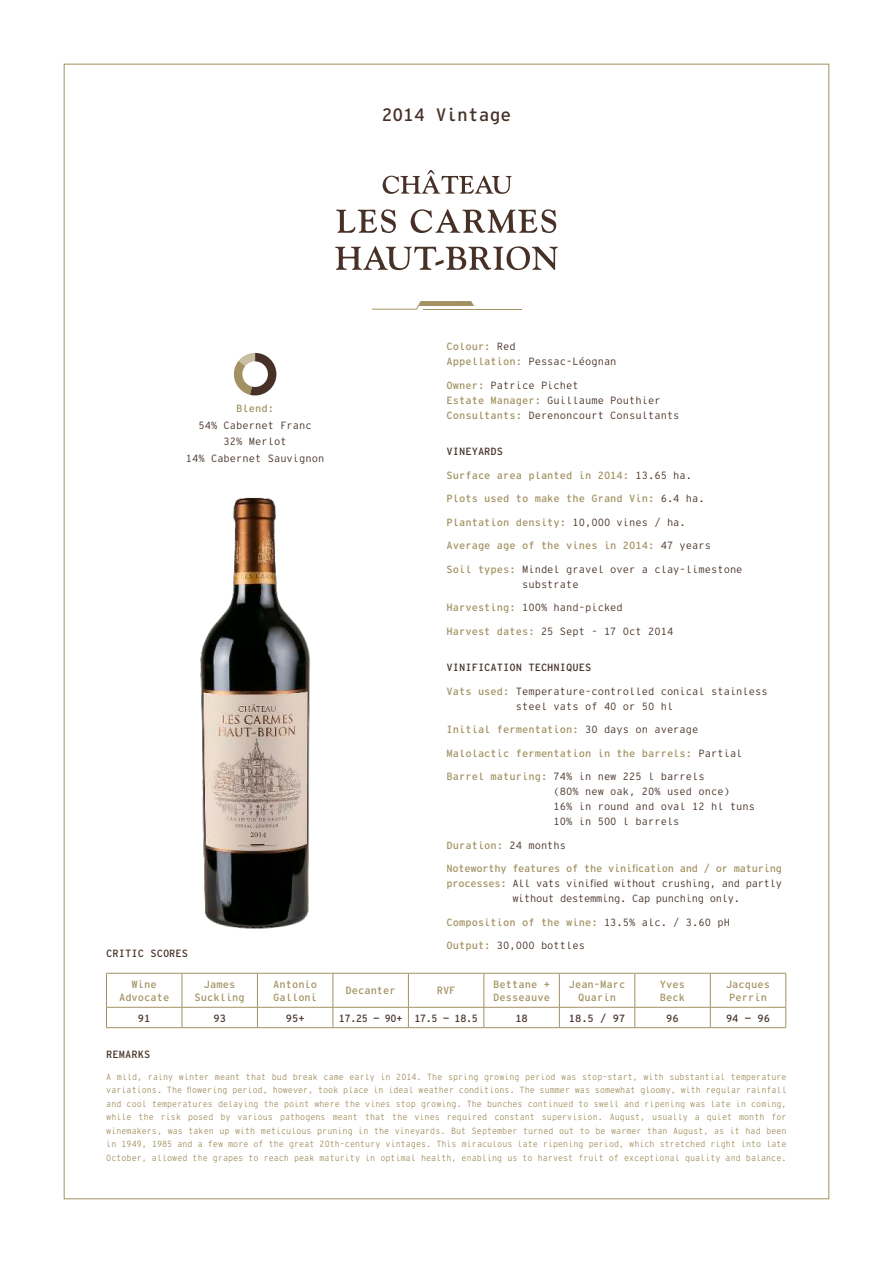
<style>
.page{position:relative;width:893px;height:1263px;background:#fff}
.page>*{position:absolute;margin:0;border:0;box-sizing:border-box;transform-origin:0 0}
.t1{font:18px "Interstate Mono";color:#473127}
.t2{font:300 10.5px/15px "Interstate Mono";color:#473127}
.t3{font:10.5px/15px "Interstate Mono";color:#a29161}
.t4{font:10.5px/12.6px "Interstate Mono";color:#a39162;text-align:center}
.t5{font:300 10.5px "Interstate Mono";letter-spacing:-.03em;color:#473127}
.t6{font:10.5px "Interstate Mono";color:#473127}
.t7{font:10.5px "Interstate Mono";letter-spacing:-.03em;color:#a29161}
.t8{font:10.5px "Interstate Mono";color:#473127;scale:.96 1}
.t9{font:300 9px/13.5px "Interstate Mono";color:#a29161;text-align:justify;scale:.94 1}
.s1{font-weight:300;color:#473127}
.s2{font-weight:400;color:#a29161}
</style>
<div class="page">
<hr style="left:106px;top:973px;width:1px;height:34px;background:#a39162">
<svg style="left:106px;top:1008px;width:1px;height:19px"></svg>
<hr style="left:106px;top:973px;width:76px;height:1px;background:#a39162">
<hr style="left:106px;top:1007px;width:76px;height:1px;background:#a39162">
<hr style="left:106px;top:1027px;width:76px;height:1px;background:#a39162">
<hr style="left:182px;top:973px;width:1px;height:34px;background:#a39162">
<svg style="left:182px;top:1008px;width:1px;height:19px"></svg>
<hr style="left:182px;top:973px;width:75px;height:1px;background:#a39162">
<hr style="left:182px;top:1007px;width:75px;height:1px;background:#a39162">
<hr style="left:182px;top:1027px;width:75px;height:1px;background:#a39162">
<hr style="left:257px;top:973px;width:1px;height:34px;background:#a39162">
<svg style="left:257px;top:1008px;width:1px;height:19px"></svg>
<hr style="left:257px;top:973px;width:76px;height:1px;background:#a39162">
<hr style="left:257px;top:1007px;width:76px;height:1px;background:#a39162">
<hr style="left:257px;top:1027px;width:76px;height:1px;background:#a39162">
<hr style="left:333px;top:973px;width:1px;height:34px;background:#a39162">
<svg style="left:333px;top:1008px;width:1px;height:19px"></svg>
<hr style="left:333px;top:973px;width:75px;height:1px;background:#a39162">
<hr style="left:333px;top:1007px;width:75px;height:1px;background:#a39162">
<hr style="left:333px;top:1027px;width:75px;height:1px;background:#a39162">
<hr style="left:408px;top:973px;width:1px;height:34px;background:#a39162">
<svg style="left:408px;top:1008px;width:1px;height:19px"></svg>
<hr style="left:408px;top:973px;width:76px;height:1px;background:#a39162">
<hr style="left:408px;top:1007px;width:76px;height:1px;background:#a39162">
<hr style="left:408px;top:1027px;width:76px;height:1px;background:#a39162">
<hr style="left:484px;top:973px;width:1px;height:34px;background:#a39162">
<svg style="left:484px;top:1008px;width:1px;height:19px"></svg>
<hr style="left:484px;top:973px;width:75px;height:1px;background:#a39162">
<hr style="left:484px;top:1007px;width:75px;height:1px;background:#a39162">
<hr style="left:484px;top:1027px;width:75px;height:1px;background:#a39162">
<hr style="left:559px;top:973px;width:1px;height:34px;background:#a39162">
<svg style="left:559px;top:1008px;width:1px;height:19px"></svg>
<hr style="left:559px;top:973px;width:76px;height:1px;background:#a39162">
<hr style="left:559px;top:1007px;width:76px;height:1px;background:#a39162">
<hr style="left:559px;top:1027px;width:76px;height:1px;background:#a39162">
<hr style="left:635px;top:973px;width:1px;height:34px;background:#a39162">
<svg style="left:635px;top:1008px;width:1px;height:19px"></svg>
<hr style="left:635px;top:973px;width:75px;height:1px;background:#a39162">
<hr style="left:635px;top:1007px;width:75px;height:1px;background:#a39162">
<hr style="left:635px;top:1027px;width:75px;height:1px;background:#a39162">
<hr style="left:710px;top:973px;width:1px;height:34px;background:#a39162">
<svg style="left:710px;top:1008px;width:1px;height:19px"></svg>
<hr style="left:710px;top:973px;width:76px;height:1px;background:#a39162">
<hr style="left:785px;top:973px;width:1px;height:34px;background:#a39162">
<svg style="left:785px;top:1008px;width:1px;height:19px"></svg>
<hr style="left:710px;top:1007px;width:76px;height:1px;background:#a39162">
<hr style="left:710px;top:1027px;width:76px;height:1px;background:#a39162">
<img style="left:200px;top:497px;width:110px;height:432px">
<svg style="left:233px;top:353px;width:43px;height:42px"></svg>
<div style="left:242px;top:361px;width:26px;height:26px;background:#fff;border-radius:50%"></div>
<svg style="left:372px;top:301px;width:102px;height:9px"></svg>
<hr style="left:423px;top:309px;width:98px;height:1px;background:#a29161">
<svg style="left:336px;top:209px;width:60px;height:24px"></svg>
<svg style="left:411px;top:209px;width:145px;height:24px"></svg>
<svg style="left:335px;top:246px;width:223px;height:24px"></svg>
<svg style="left:383px;top:170px;width:129px;height:24px"></svg>
<h1 class="t1" style="left:382px;top:106px;width:131px">2014 Vintage</h1>
<p class="t3" style="left:236px;top:402px;width:39px">Blend:</p>
<p class="t2" style="left:186px;top:417px;width:140px;line-height:16.5px;text-align:center">54% Cabernet Franc<br>32% Merlot<br>14% Cabernet Sauvignon</p>
<p class="t6" style="left:106px;top:948px;width:83px">CRITIC SCORES</p>
<p class="t3" style="left:446px;top:340px;width:172px">Colour: <span class="s1">Red<br></span>Appellation: <span class="s1">Pessac-Léognan</span></p>
<p class="t2" style="left:446px;top:378px;width:235px"><span class="s2">Owner:</span> Patrice Pichet<br><span class="s2">Estate Manager:</span> Guillaume Pouthier<br><span class="s2">Consultants:</span> Derenoncourt Consultants</p>
<p class="t6" style="left:446px;top:447px;width:58px">VINEYARDS</p>
<p class="t3" style="left:446px;top:468px;width:247px">Surface area planted in 2014: <span class="s1">13.65 ha.</span></p>
<p class="t3" style="left:446px;top:492px;width:260px">Plots used to make the Grand Vin: <span class="s1">6.4 ha.</span></p>
<p class="t3" style="left:446px;top:515px;width:241px">Plantation density: <span class="s1">10,000 vines / ha.</span></p>
<p class="t3" style="left:446px;top:539px;width:266px">Average age of the vines in 2014: <span class="s1">47 years</span></p>
<p class="t2" style="left:522px;top:562px;width:222px;text-indent:-76px"><span class="s2">Soil types:</span> Mindel gravel over a clay-limestone substrate</p>
<p class="t2" style="left:446px;top:601px;width:178px"><span class="s2">Harvesting:</span> 100% hand-picked</p>
<p class="t2" style="left:446px;top:624px;width:228px"><span class="s2">Harvest dates:</span> 25 Sept - 17 Oct 2014</p>
<p class="t6" style="left:446px;top:663px;width:146px">VINIFICATION TECHNIQUES</p>
<p class="t2" style="left:516px;top:684px;width:253px;text-indent:-69px"><span class="s2">Vats used:</span> Temperature-controlled conical stainless steel vats of 40 or 50 hl</p>
<p class="t3" style="left:446px;top:722px;width:253px">Initial fermentation: <span class="s1">30 days on average</span></p>
<p class="t3" style="left:446px;top:746px;width:298px">Malolactic fermentation in the barrels: <span class="s1">Partial</span></p>
<p class="t2" style="left:554px;top:769px;width:203px;text-indent:-107px"><span class="s2">Barrel maturing:</span> 74% in new 225 l barrels<br>(80% new oak, 20% used once)<br>16% in round and oval 12 hl tuns<br>10% in 500 l barrels</p>
<p class="t3" style="left:446px;top:838px;width:121px">Duration: <span class="s1">24 months</span></p>
<p class="t7" style="left:446px;top:864px;width:337px">Noteworthy features of the vinification and / or maturing</p>
<p class="t5" style="left:446px;top:879px;width:337px"><span class="s2">processes:</span> All vats vinified without crushing, and partly</p>
<p class="t5" style="left:512px;top:894px;width:229px">without destemming. Cap punching only.</p>
<p class="t3" style="left:446px;top:915px;width:285px">Composition of the wine: <span class="s1">13.5% alc. / 3.60 pH</span></p>
<p class="t2" style="left:446px;top:938px;width:140px"><span class="s2">Output:</span> 30,000 bottles</p>
<p class="t4" style="left:119px;top:979px;width:52px">Wine<br>Advocate</p>
<p class="t4" style="left:194px;top:979px;width:52px">James<br>Suckling</p>
<p class="t4" style="left:273px;top:979px;width:46px;text-align:left">Antonio<br>Galloni</p>
<p class="t4" style="left:345px;top:985px;width:52px">Decanter</p>
<p class="t4" style="left:437px;top:985px;width:20px">RVF</p>
<p class="t4" style="left:493px;top:979px;width:58px;text-align:left">Bettane +<br>Desseauve</p>
<p class="t4" style="left:569px;top:979px;width:58px">Jean-Marc<br>Quarin</p>
<p class="t4" style="left:660px;top:979px;width:27px;text-align:left">Yves<br>Beck</p>
<p class="t4" style="left:726px;top:979px;width:46px">Jacques<br>Perrin</p>
<p class="t6" style="left:138px;top:1013px;width:14px">91</p>
<p class="t6" style="left:213px;top:1013px;width:14px">93</p>
<p class="t6" style="left:286px;top:1013px;width:20px">95+</p>
<p class="t8" style="left:339px;top:1013px;width:146px">17.25 — 90+ 17.5 — 18.5</p>
<p class="t6" style="left:515px;top:1013px;width:14px">18</p>
<p class="t6" style="left:569px;top:1013px;width:58px">18.5 / 97</p>
<p class="t6" style="left:666px;top:1013px;width:14px">96</p>
<p class="t6" style="left:726px;top:1013px;width:46px">94 — 96</p>
<p class="t6" style="left:106px;top:1049px;width:46px">REMARKS</p>
<p class="t9" style="left:106px;top:1070px;width:725px">A mild, rainy winter meant that bud break came early in 2014. The spring growing period was stop-start, with substantial temperature variations. The flowering period, however, took place in ideal weather conditions. The summer was somewhat gloomy, with regular rainfall and cool temperatures delaying the point where the vines stop growing. The bunches continued to swell and ripening was late in coming, while the risk posed by various pathogens meant that the vines required constant supervision. August, usually a quiet month for winemakers, was taken up with meticulous pruning in the vineyards. But September turned out to be warmer than August, as it had been in 1949, 1985 and a few more of the great 20th-century vintages. This miraculous late ripening period, which stretched right into late October, allowed the grapes to reach peak maturity in optimal health, enabling us to harvest fruit of exceptional quality and balance.</p>
</div>
